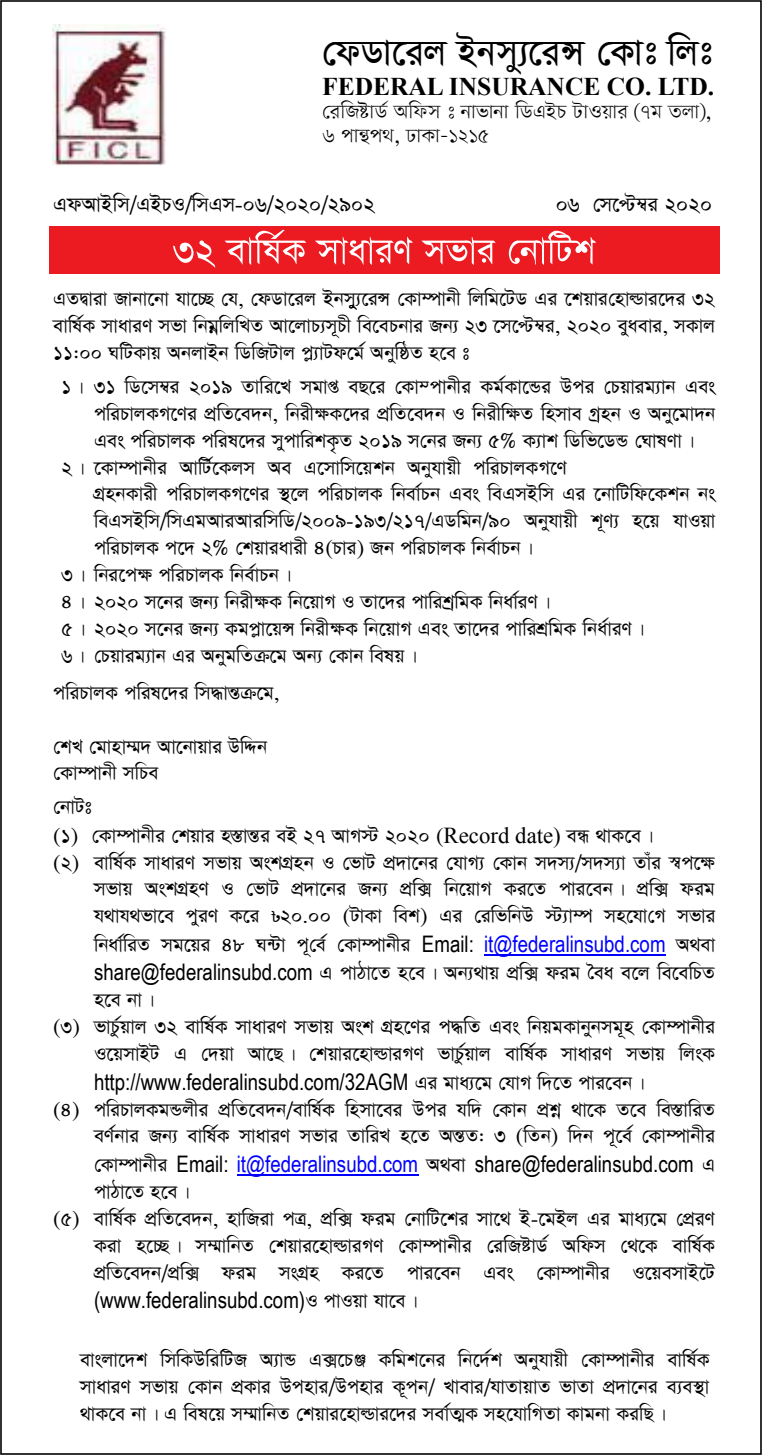
<style>
.page{position:relative;width:762px;height:1455px;background:#fff}
.page>*{position:absolute;margin:0;border:0;box-sizing:border-box;transform-origin:0 0}
.t1{font:700 42px "Tangon MJ";color:#000}
.t2{font:700 25.4px "Times New Roman";color:#000}
.t3{font:24.4px "Sutonny MJ";color:#000}
.t4{font:24px/24px "Tangon MJ";color:#000}
.t5{font:22.8px/26.8px "Sutonny MJ";color:#000}
.t6{font:22.8px "Arial Narrow";color:#000}
.s1{font-family:"Times New Roman"}
.s2{font-family:"Arial Narrow"}
.s3{font-family:"Arial Narrow";color:#00f}
.s4{font-family:"Sutonny MJ"}
.s5{color:#00f}
</style>
<div class="page">
<img style="left:52px;top:25px;width:114px;height:140px">
<div style="left:49px;top:227px;width:670px;height:47px;background:#ec1b22"></div>
<svg style="left:173px;top:240px;width:42px;height:28px"></svg>
<svg style="left:224px;top:230px;width:82px;height:35px"></svg>
<svg style="left:315px;top:236px;width:98px;height:29px"></svg>
<svg style="left:421px;top:237px;width:75px;height:28px"></svg>
<svg style="left:509px;top:231px;width:87px;height:34px"></svg>
<hr style="left:484px;top:954px;width:182px;height:2px;background:#00f">
<hr style="left:237px;top:1174px;width:181px;height:2px;background:#00f">
<h1 class="t1" style="left:322px;top:30px;width:391px">†DWV‡IJ BBMY¨‡IÝ †KVT WJT</h1>
<p class="t2" style="left:322px;top:69px;width:393px">FEDERAL INSURANCE CO. LTD.</p>
<p class="t4" style="left:322px;top:101px;width:391px">†IWRÓVW© AWDM T BVFVBV WWGBP UVIQVI (7G ZJV),<br>6 CVŠ’C_, XVKV-1215</p>
<p class="t3" style="left:53px;top:190px;width:323px">GDAVBWM/GBPI/WMGM-06/2020/2902</p>
<p class="t3" style="left:556px;top:190px;width:158px">06 †M‡Þ¤I^ 2020</p>
<p class="t5" style="left:53px;top:287px;width:663px;text-align:justify">GZØVIV RVBV‡BV HV‡”Q †H, †DWV‡IJ BBM¨Y‡IÝ †KV¤ÚVBX WJWG‡UW GI ‡KQVI†NVÌVI‡`I 32<br>EVWLK© MVAVIY MFV WBGWŒJWLZ AV‡JVP¨MP~X WE‡EPBVI RB¨ 23 ‡M‡Þ¤I^ , 2020 EYAEVI, MKVJ 11:00 NWUKVQ ABJVBB WWWRUVJ CØ¨VUD‡G© ABWYÔZ N‡E T</p>
<p class="t5" style="left:61px;top:374px;width:655px">1| 31 WW‡M¤I^ 2019 ZVWI‡L MGVß EQ‡I †KV¤CVBXI KGK© V‡ÛI DCI †PQVIG¨VB GES</p>
<p class="t5" style="left:94px;top:401px;width:623px">CWIPVJKM‡YI CÖWZ‡E`B, WBIX¶K‡`I CWÖZ‡E`B I WBIXW¶Z WNMVE MªNB I AB‡YGV`B</p>
<p class="t5" style="left:94px;top:428px;width:601px">GES CWIPVJK CWIL‡`I MCY VWIKKZ… 2019 M†BI RB¨ 5% K¨VK WWWF‡WÛ †NVLYV|</p>
<p class="t5" style="left:61px;top:455px;width:507px">2| ‡KV¤ÚVBXI AVWU©‡KJM AE G‡MVWM‡QKB ABHY VQX CWIPVJKM‡Y</p>
<p class="t5" style="left:94px;top:482px;width:623px">MNÖBKVIX CWIPVJKM‡YI ¯’‡J CWIPVJK WBEV©PB GES WEGMBWM GI ‡BVWUWD‡KKB BS</p>
<p class="t5" style="left:94px;top:508px;width:622px">WEGMBWM/WMGGAVIAVIWMWW/2009-193/217/GWWGB/90 ABHY VQX KY~ ¨ N‡Q HVIQV</p>
<p class="t5" style="left:94px;top:535px;width:440px">CWIPVJK C‡` 2% †KQVIAVIX 4(PVI) RB CWIPVJK WBEV©PB|</p>
<p class="t5" style="left:61px;top:562px;width:231px">3| WBI‡CŸ CWIPVJK WBE©VPB|</p>
<p class="t5" style="left:61px;top:589px;width:489px">4| 2020 M‡BI RB¨ WBIX¶K WB‡QVM I ZV‡`I CVWIKWªGK WBAVI©Y|</p>
<p class="t5" style="left:61px;top:616px;width:583px">5| 2020 M‡BI RB¨ KGCØV‡QÝ WBIXŸK WB‡QVM GES ZV‡`I CVWIKWÖGK WBAV©IY|</p>
<p class="t5" style="left:62px;top:643px;width:356px">6| †PQVIG¨VB GI ABYGWZΜ‡G AB¨ †KVB WELQ|</p>
<p class="t5" style="left:53px;top:680px;width:228px">CWIPVJK CWIL‡`I WM×VŠΜÍ ‡G,</p>
<p class="t5" style="left:53px;top:734px;width:216px">†KL †GVNV¤§` AV‡BVQVI DWÏB †KV¤ÚVBX MWPE</p>
<p class="t5" style="left:53px;top:794px;width:40px">†BVUT</p>
<p class="t5" style="left:53px;top:823px;width:601px">(1) †KV¤ÚVBXI †KQVI N¯VÍŠÍI EB 27 AVM÷ 2020 (<span class="s1">Record date)</span> EÜ _VK‡E|</p>
<p class="t5" style="left:53px;top:850px;width:663px">(2) EVWL©K MVAVIY MFVQ ASKMNÖB I †FVU C`ÖV‡BI †HVM¨ †KVB M`M¨/M`M¨V ZVIU ¯C^ ‡¶</p>
<p class="t5" style="left:94px;top:876px;width:622px">MFVQ ASKMNÖY I †FVU C`ÖV‡BI RB¨ CÖW· WB‡QVM KI‡Z CVI‡EB| CWÖ· DIG</p>
<p class="t5" style="left:94px;top:903px;width:623px">H_VH_FV‡E CYIY K‡I $20.00 (UVKV WEK) GI †IWFWBD ÷¨V¤Ú MN‡HV†M MFVI</p>
<p class="t5" style="left:94px;top:932px;width:622px">WBAVW© IZ MG‡QI 48 N›UV C~†E© †KV¤ÚVBXI <span class="s2">Email:</span> <span class="s3">it@federalinsubd.com</span> A_EV</p>
<p class="t5" style="left:94px;top:960px;width:622px"><span class="s2">share@federalinsubd.com</span> G CVVV‡Z N‡E| AB¨_VQ CWÖ· DIG ˆEA E‡J WE‡EWPZ</p>
<p class="t5" style="left:94px;top:987px;width:61px">N‡E BV|</p>
<p class="t5" style="left:53px;top:1014px;width:663px">(3) FVPQ©ZVJ 32 EVWLK© MVAVIY MFVQ ASK MNÖ‡YI C×WZ GES WBQGKVBBY MGN~ †KV¤ÚVBXI</p>
<p class="t5" style="left:94px;top:1041px;width:622px">I‡QMVBU G †`QV AV‡Q| †KQVI‡NVÌVIMY FVPZ©QVJ EVWLK© MVAVIY MFVQ WJSK</p>
<p class="t6" style="left:94px;top:1065px;width:551px">http://www.federalinsubd.com/32AGM <span class="s4">GI GVA¨‡G †HVM W`‡Z CVI‡EB|</span></p>
<p class="t5" style="left:53px;top:1097px;width:663px;text-align:right">(4) CWIPVJKGÛJXI CÖWZ‡E`B/EVWLK© WNMV‡EI DCI HW` †KVB CKÖŒ _V‡K Z‡E WE¯VÍWIZ<br>EYB© VI RB¨ EVWLK© MVAVIY MFVI ZVWIL N‡Z AŠZÍ: 3 (WZB) W`B C‡~E© †KV¤ÚVBXI</p>
<p class="t6" style="left:94px;top:1147px;width:623px"><span class="s4">†KV¤ÚVBXI</span> Email: <span class="s5">it@federalinsubd.com</span> <span class="s4">A_EV</span> share@federalinsubd.com <span class="s4">G</span></p>
<p class="t5" style="left:94px;top:1179px;width:97px">CVVV‡Z N‡E|</p>
<p class="t5" style="left:53px;top:1206px;width:663px">(5) EVWLK© CÖWZ‡E`B, NVWRIV CÎ, CÖW· DIG †BVWU‡KI MV‡_ B-‡GBJ GI GVA¨‡G †CÖIY</p>
<p class="t5" style="left:94px;top:1233px;width:622px">KIV N‡”Q| M¤§VWBZ †KQVI‡NVÌVIMY †KV¤ÚVBXI †IWRÓVW© AWDM †_‡K EVWLK©</p>
<p class="t5" style="left:94px;top:1260px;width:622px">CÖWZ‡E`B/CÖW· DIG MSMNÖ KI‡Z CVI‡EB GES †KV¤ÚVBXI I‡QEMVB‡U</p>
<p class="t6" style="left:94px;top:1283px;width:325px">(www.federalinsubd.com)<span class="s4">I CVIQV HV‡E|</span></p>
<p class="t5" style="left:80px;top:1347px;width:636px">EVSJV‡`K WMWKDWIWUR A¨VÛ G·‡PÄ KWGK‡BI WB‡`K© ABHY VQX †KV¤ÚVBXI EVWLK©<br>MVAVIY MFVQ †KVB CKÖVI DCNVI/DCNVI KC~ B/ LVEVI/HVZVQVZ FVZV C`ÖV‡BI E¨E¯V’ _VK‡E BV| G WEL‡Q M¤§VWBZ †KQVI‡NVÌVI‡`I MEVZ© ¥K MN‡HVWMZV KVGBV KIWQ|</p>
</div>
